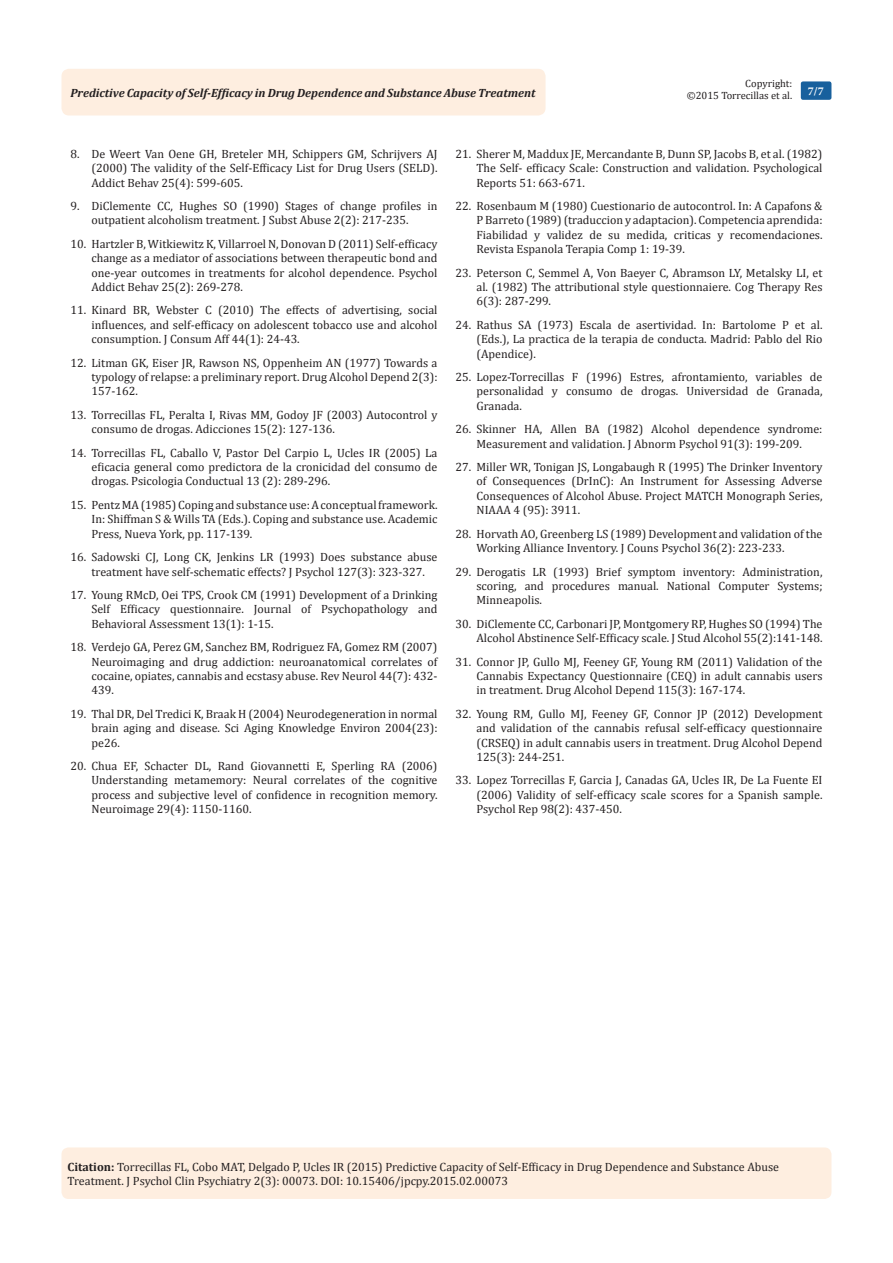
<style>
.page{position:relative;width:893px;height:1263px;background:#fff}
.page>*{position:absolute;margin:0;border:0;box-sizing:border-box;transform-origin:0 0}
.t1{font:12px/14.4px "Cambria";color:#231f20;text-align:justify}
.t2{font:italic 700 12px "Cambria";color:#231f20}
.t3{font:700 12px "Minion Pro";color:#fff}
.t4{font:10.5px "Cambria";color:#231f20}
.s1{font-weight:700}
</style>
<div class="page">
<div style="left:62px;top:69px;width:484px;height:47px;background:#feeee0;border-radius:8px"></div>
<div style="left:801px;top:81px;width:30px;height:19px;background:#18609d;border-radius:2px"></div>
<div style="left:62px;top:1147px;width:769px;height:52px;background:#feeee0;border-radius:7px"></div>
<p class="t4" style="left:745px;top:77px;width:48px">Copyright:</p>
<p class="t4" style="left:687px;top:89px;width:107px">©2015 Torrecillas et al.</p>
<p class="t2" style="left:70px;top:84px;width:467px">Predictive Capacity of Self-Efficacy in Drug Dependence and Substance Abuse Treatment</p>
<p class="t3" style="left:808px;top:83px;width:17px">7/7</p>
<p class="t1" style="left:92px;top:146px;width:347px;text-indent:-21px">8. De Weert Van Oene GH, Breteler MH, Schippers GM, Schrijvers AJ (2000) The validity of the Self-Efficacy List for Drug Users (SELD).<br>Addict Behav 25(4): 599-605.</p>
<p class="t1" style="left:92px;top:199px;width:347px;text-indent:-21px">9. DiClemente CC, Hughes SO (1990) Stages of change profiles in outpatient alcoholism treatment. J Subst Abuse 2(2): 217-235.</p>
<p class="t1" style="left:92px;top:236px;width:347px;text-indent:-21px">10. Hartzler B, Witkiewitz K, Villarroel N, Donovan D (2011) Self-efficacy change as a mediator of associations between therapeutic bond and one-year outcomes in treatments for alcohol dependence. Psychol Addict Behav 25(2): 269-278.</p>
<p class="t1" style="left:92px;top:303px;width:347px;text-indent:-21px">11. Kinard BR, Webster C (2010) The effects of advertising, social influences, and self-efficacy on adolescent tobacco use and alcohol consumption. J Consum Aff 44(1): 24-43.</p>
<p class="t1" style="left:92px;top:355px;width:347px;text-indent:-21px">12. Litman GK, Eiser JR, Rawson NS, Oppenheim AN (1977) Towards a typology of relapse: a preliminary report. Drug Alcohol Depend 2(3):<br>157-162.</p>
<p class="t1" style="left:92px;top:407px;width:347px;text-indent:-21px">13. Torrecillas FL, Peralta I, Rivas MM, Godoy JF (2003) Autocontrol y consumo de drogas. Adicciones 15(2): 127-136.</p>
<p class="t1" style="left:92px;top:445px;width:347px;text-indent:-21px">14. Torrecillas FL, Caballo V, Pastor Del Carpio L, Ucles IR (2005) La eficacia general como predictora de la cronicidad del consumo de drogas. Psicologia Conductual 13 (2): 289-296.</p>
<p class="t1" style="left:92px;top:497px;width:347px;text-indent:-21px">15. Pentz MA (1985) Coping and substance use: A conceptual framework.<br>In: Shiffman S &amp; Wills TA (Eds.). Coping and substance use. Academic Press, Nueva York, pp. 117-139.</p>
<p class="t1" style="left:92px;top:550px;width:347px;text-indent:-21px">16. Sadowski CJ, Long CK, Jenkins LR (1993) Does substance abuse treatment have self-schematic effects? J Psychol 127(3): 323-327.</p>
<p class="t1" style="left:92px;top:587px;width:347px;text-indent:-21px">17. Young RMcD, Oei TPS, Crook CM (1991) Development of a Drinking Self Efficacy questionnaire. Journal of Psychopathology and Behavioral Assessment 13(1): 1-15.</p>
<p class="t1" style="left:92px;top:640px;width:347px;text-indent:-21px">18. Verdejo GA, Perez GM, Sanchez BM, Rodriguez FA, Gomez RM (2007)<br>Neuroimaging and drug addiction: neuroanatomical correlates of cocaine, opiates, cannabis and ecstasy abuse. Rev Neurol 44(7): 432- 439.</p>
<p class="t1" style="left:92px;top:706px;width:347px;text-indent:-21px">19. Thal DR, Del Tredici K, Braak H (2004) Neurodegeneration in normal brain aging and disease. Sci Aging Knowledge Environ 2004(23): pe26.</p>
<p class="t1" style="left:92px;top:758px;width:347px;text-indent:-21px">20. Chua EF, Schacter DL, Rand Giovannetti E, Sperling RA (2006)<br>Understanding metamemory: Neural correlates of the cognitive process and subjective level of confidence in recognition memory.<br>Neuroimage 29(4): 1150-1160.</p>
<p class="t1" style="left:476px;top:146px;width:347px;text-indent:-21px">21. Sherer M, Maddux JE, Mercandante B, Dunn SP, Jacobs B, et al. (1982)<br>The Self- efficacy Scale: Construction and validation. Psychological Reports 51: 663-671.</p>
<p class="t1" style="left:476px;top:199px;width:347px;text-indent:-21px">22. Rosenbaum M (1980) Cuestionario de autocontrol. In: A Capafons &amp; P Barreto (1989) (traduccion y adaptacion). Competencia aprendida:<br>Fiabilidad y validez de su medida, criticas y recomendaciones.<br>Revista Espanola Terapia Comp 1: 19-39.</p>
<p class="t1" style="left:476px;top:265px;width:347px;text-indent:-21px">23. Peterson C, Semmel A, Von Baeyer C, Abramson LY, Metalsky LI, et al. (1982) The attributional style questionnaiere. Cog Therapy Res 6(3): 287-299.</p>
<p class="t1" style="left:476px;top:317px;width:347px;text-indent:-21px">24. Rathus SA (1973) Escala de asertividad. In: Bartolome P et al. (Eds.), La practica de la terapia de conducta. Madrid: Pablo del Rio (Apendice).</p>
<p class="t1" style="left:476px;top:370px;width:347px;text-indent:-21px">25. Lopez-Torrecillas F (1996) Estres, afrontamiento, variables de personalidad y consumo de drogas. Universidad de Granada, Granada.</p>
<p class="t1" style="left:455px;top:422px;width:368px;text-align:center">26. Skinner HA, Allen BA (1982) Alcohol dependence syndrome:<br>Measurement and validation. J Abnorm Psychol 91(3): 199-209.</p>
<p class="t1" style="left:476px;top:460px;width:347px;text-indent:-21px">27. Miller WR, Tonigan JS, Longabaugh R (1995) The Drinker Inventory of Consequences (DrInC): An Instrument for Assessing Adverse Consequences of Alcohol Abuse. Project MATCH Monograph Series, NIAAA 4 (95): 3911.</p>
<p class="t1" style="left:476px;top:526px;width:347px;text-indent:-21px">28. Horvath AO, Greenberg LS (1989) Development and validation of the<br>Working Alliance Inventory. J Couns Psychol 36(2): 223-233.</p>
<p class="t1" style="left:476px;top:564px;width:347px;text-indent:-21px">29. Derogatis LR (1993) Brief symptom inventory: Administration, scoring, and procedures manual. National Computer Systems; Minneapolis.</p>
<p class="t1" style="left:455px;top:616px;width:368px;text-align:right">30. DiClemente CC, Carbonari JP, Montgomery RP, Hughes SO (1994) The<br>Alcohol Abstinence Self-Efficacy scale. J Stud Alcohol 55(2):141-148.</p>
<p class="t1" style="left:476px;top:654px;width:347px;text-indent:-21px">31. Connor JP, Gullo MJ, Feeney GF, Young RM (2011) Validation of the Cannabis Expectancy Questionnaire (CEQ) in adult cannabis users in treatment. Drug Alcohol Depend 115(3): 167-174.</p>
<p class="t1" style="left:476px;top:706px;width:347px;text-indent:-21px">32. Young RM, Gullo MJ, Feeney GF, Connor JP (2012) Development and validation of the cannabis refusal self-efficacy questionnaire (CRSEQ) in adult cannabis users in treatment. Drug Alcohol Depend 125(3): 244-251.</p>
<p class="t1" style="left:476px;top:773px;width:347px;text-indent:-21px">33. Lopez Torrecillas F, Garcia J, Canadas GA, Ucles IR, De La Fuente EI (2006) Validity of self-efficacy scale scores for a Spanish sample.<br>Psychol Rep 98(2): 437-450.</p>
<p class="t1" style="left:68px;top:1159px;width:713px"><span class="s1">Citation:</span> Torrecillas FL, Cobo MAT, Delgado P, Ucles IR (2015) Predictive Capacity of Self-Efficacy in Drug Dependence and Substance Abuse<br>Treatment. J Psychol Clin Psychiatry 2(3): 00073. DOI: 10.15406/jpcpy.2015.02.00073</p>
</div>
